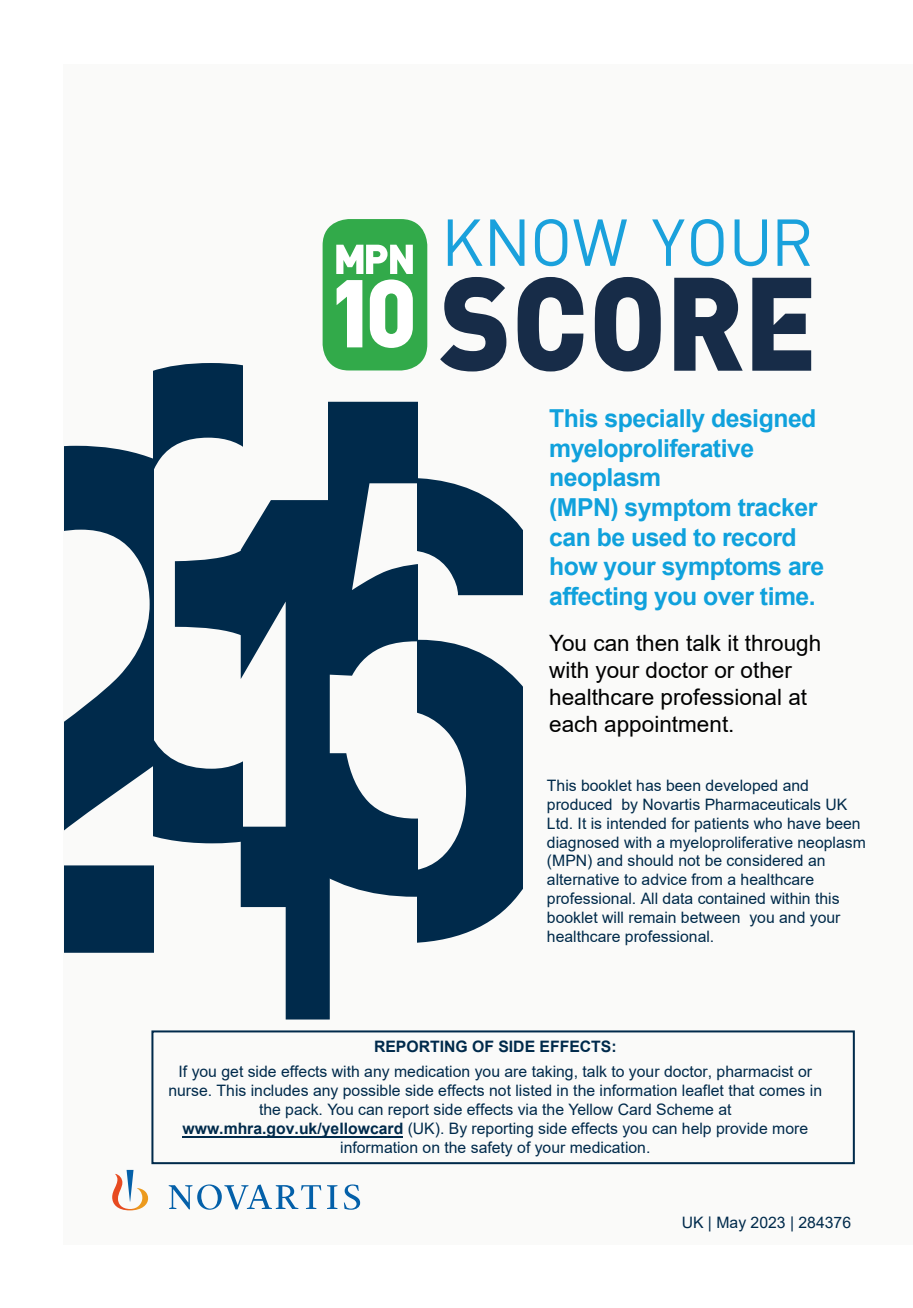
<style>
.page{position:relative;width:913px;height:1308px;background:#fff}
.page>*{position:absolute;margin:0;border:0;box-sizing:border-box;transform-origin:0 0}
.t1{font:700 24.75px/29.7px "Arial";letter-spacing:-.02em;color:#10a1dc}
.t2{font:22.5px/27px "Arial";color:#000}
.t3{font:15.75px/18.9px "Arial";color:#002a4b;text-align:center}
.t4{font:15.75px/18.9px "Arial";color:#002a4a}
.t5{font:700 15.75px "Arial";color:#002a4b}
.s1{font-weight:700}
.s2{font-style:inherit}
</style>
<div class="page">
<div style="left:64px;top:64px;width:848px;height:1180px;background:#fafaf9"></div>
<svg style="left:64px;top:363px;width:353px;height:656px"></svg>
<svg style="left:417px;top:478px;width:105px;height:465px;fill:#002a4b"></svg>
<svg style="left:440px;top:277px;width:66px;height:94px"></svg>
<svg style="left:517px;top:277px;width:66px;height:94px"></svg>
<svg style="left:752px;top:278px;width:58px;height:93px"></svg>
<svg style="left:594px;top:277px;width:66px;height:94px"></svg>
<svg style="left:674px;top:278px;width:68px;height:93px"></svg>
<div style="left:322px;top:219px;width:105px;height:151px;background:#32aa4a;border-radius:26px"></div>
<svg style="left:336px;top:245px;width:76px;height:103px"></svg>
<svg style="left:447px;top:219px;width:362px;height:47px"></svg>
<svg style="left:112px;top:1169px;width:248px;height:41px"></svg>
<hr style="left:182px;top:1135px;width:221px;height:2px;background:#002a4b">
<div style="left:151px;top:1030px;width:703px;height:134px;border:2px solid #002a4b"></div>
<h1 class="t1" style="left:549px;top:403px;width:276px">This specially designed myeloproliferative neoplasm<br>(MPN) symptom tracker can be used to record how your symptoms are affecting you over time.</h1>
<h2 class="t2" style="left:549px;top:629px;width:273px">You can then talk it through with your doctor or other healthcare professional at each appointment.</h2>
<p class="t4" style="left:546px;top:775px;width:320px">This booklet has been developed and produced by Novartis Pharmaceuticals UK Ltd. It is intended for patients who have been diagnosed with a myeloproliferative neoplasm (MPN) and should not be considered an alternative to advice from a healthcare professional. All data contained within this booklet will remain between you and your healthcare professional.</p>
<p class="t5" style="left:374px;top:1035px;width:244px">REPORTING OF SIDE EFFECTS:</p>
<p class="t3" style="left:168px;top:1061px;width:655px">If you get side effects with any medication you are taking, talk to your doctor, pharmacist or nurse. This includes any possible side effects not listed in the information leaflet that comes in the pack. You can report side effects via the Yellow Card Scheme at <span class="s1">www.mhra.gov.uk/yellowcard</span> (UK). By reporting side effects you can help provide more information on the safety of your medication.</p>
<p class="t3" style="left:681px;top:1212px;width:171px">UK | Ma<span class="s2">y</span> 2023 | <span class="s2">284376</span></p>
</div>
